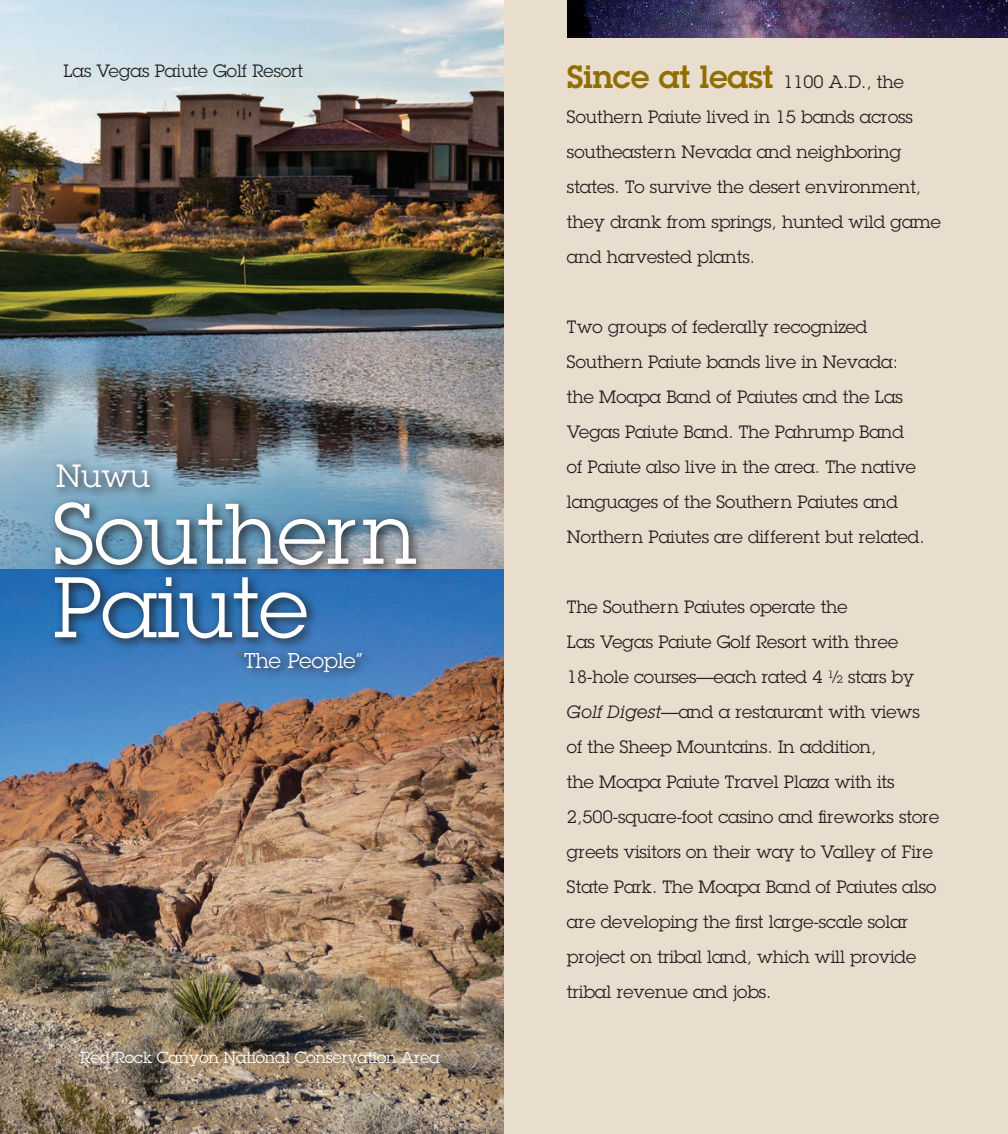
<style>
.page{position:relative;width:1008px;height:1134px;background:#fff}
.page>*{position:absolute;margin:0;border:0;box-sizing:border-box;transform-origin:0 0}
.t1{font:84px/73.5px "Lubalin Graph";color:#fff}
.t2{font:600 31.5px "Lubalin Graph";color:#916e00}
.t3{font:31.5px "Lubalin Graph";color:#fff}
.t4{font:21px "Lubalin Graph";color:#fff}
.t5{font:17.5px/35px "Lubalin Graph";color:#231f20}
.t6{font:15.75px "Lubalin Graph";color:#fff}
.s1{color:#916e00}
.s2{font-weight:400;font-size:17.5px;color:#231f20}
.s3{font-family:"Lubalin Graph IT Cby BT";font-style:italic}
</style>
<div class="page">
<img style="left:0;top:0;width:504px;height:1134px">
<div style="left:504px;top:0;width:504px;height:1134px;background:#e9ddcd"></div>
<img style="left:567px;top:0;width:441px;height:38px">
<svg style="left:49px;top:458px;width:379px;height:225px;background:#4e7da6"></svg>
<p class="t5" style="left:63px;top:53px;width:241px">Las Vegas Paiute Golf Resort</p>
<p class="t3" style="left:56px;top:456px;width:95px">Nuwu</p>
<p class="t1" style="left:53px;top:496px;width:366px">Southern<br>Paiute</p>
<p class="t4" style="left:237px;top:647px;width:127px"><span class="s1">“</span>The People”</p>
<p class="t6" style="left:81px;top:1048px;width:361px">Red Rock Canyon National Conservation Area</p>
<p class="t2" style="left:567px;top:56px;width:338px">Since at least <span class="s2">1100 A.D., the</span></p>
<p class="t5" style="left:567px;top:99px;width:347px">Southern Paiute lived in 15 bands across</p>
<p class="t5" style="left:567px;top:134px;width:336px">southeastern Nevada and neighboring</p>
<p class="t5" style="left:567px;top:169px;width:356px">states. To survive the desert environment,</p>
<p class="t5" style="left:567px;top:204px;width:375px">they drank from springs, hunted wild game</p>
<p class="t5" style="left:567px;top:239px;width:189px">and harvested plants.</p>
<p class="t5" style="left:567px;top:309px;width:302px">Two groups of federally recognized</p>
<p class="t5" style="left:567px;top:344px;width:333px">Southern Paiute bands live in Nevada:</p>
<p class="t5" style="left:567px;top:379px;width:359px">the Moapa Band of Paiutes and the Las Vegas Paiute Band. The Pahrump Band<br>of Paiute also live in the area. The native languages of the Southern Paiutes and Northern Paiutes are different but related.</p>
<p class="t5" style="left:567px;top:589px;width:282px">The Southern Paiutes operate the</p>
<p class="t5" style="left:567px;top:624px;width:333px">Las Vegas Paiute Golf Resort with three</p>
<p class="t5" style="left:567px;top:659px;width:349px">18-hole courses—each rated 4 ½ stars by</p>
<p class="t5" style="left:567px;top:694px;width:354px"><span class="s3">Golf Digest</span>—and a restaurant with views</p>
<p class="t5" style="left:567px;top:729px;width:311px">of the Sheep Mountains. In addition,</p>
<p class="t5" style="left:567px;top:764px;width:329px">the Moapa Paiute Travel Plaza with its</p>
<p class="t5" style="left:567px;top:799px;width:374px">2,500-square-foot casino and fireworks store</p>
<p class="t5" style="left:567px;top:834px;width:368px">greets visitors on their way to Valley of Fire</p>
<p class="t5" style="left:567px;top:869px;width:371px">State Park. The Moapa Band of Paiutes also are developing the first large-scale solar project on tribal land, which will provide tribal revenue and jobs.</p>
</div>
